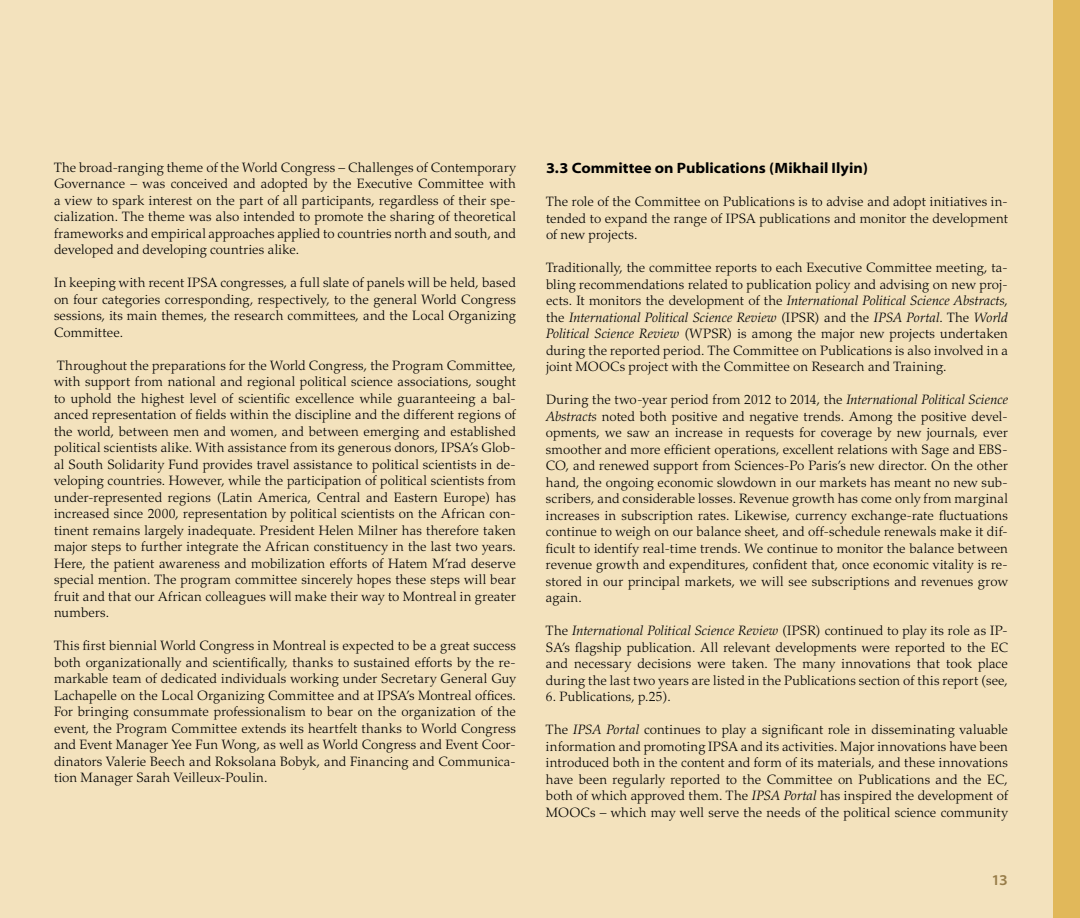
<style>
.page{position:relative;width:1080px;height:918px;background:#fff}
.page>*{position:absolute;margin:0;border:0;box-sizing:border-box;transform-origin:0 0}
.Sous-titres{font:15px "Myriad MM 700 700";color:#000}
.t1{font:15px "Myriad MM 565 700";color:#987d49}
.Texte{font:300 13.5px/16.5px "Palatino";letter-spacing:.01em;color:#000;text-align:justify}
.s1{font-style:italic}
</style>
<div class="page">
<div style="left:0;top:0;width:1060px;height:918px;background:#f3e2bd"></div>
<div style="left:1053px;top:0;width:27px;height:918px;background:#e1b85a"></div>
<p class="Texte" style="left:54px;top:159px;width:464px">The broad-ranging theme of the World Congress – Challenges of Contemporary Governance – was conceived and adopted by the Executive Committee with a view to spark interest on the part of all participants, regardless of their spe&shy;cialization. The theme was also intended to promote the sharing of theoretical frameworks and empirical approaches applied to countries north and south, and developed and developing countries alike.</p>
<p class="Texte" style="left:54px;top:275px;width:464px">In keeping with recent IPSA congresses, a full slate of panels will be held, based on four categories corresponding, respectively, to the general World Congress sessions, its main themes, the research committees, and the Local Organizing Committee.</p>
<p class="Texte" style="left:54px;top:357px;width:464px">Throughout the preparations for the World Congress, the Program Committee, with support from national and regional political science associations, sought to uphold the highest level of scientific excellence while guaranteeing a bal&shy;anced representation of fields within the discipline and the different regions of the world, between men and women, and between emerging and established political scientists alike. With assistance from its generous donors, IPSA’s Glob&shy;al South Solidarity Fund provides travel assistance to political scientists in de&shy;veloping countries. However, while the participation of political scientists from under-represented regions (Latin America, Central and Eastern Europe) has increased since 2000, representation by political scientists on the African con&shy;tinent remains largely inadequate. President Helen Milner has therefore taken major steps to further integrate the African constituency in the last two years.<br>Here, the patient awareness and mobilization efforts of Hatem M’rad deserve special mention. The program committee sincerely hopes these steps will bear fruit and that our African colleagues will make their way to Montreal in greater numbers.</p>
<p class="Texte" style="left:54px;top:638px;width:464px">This first biennial World Congress in Montreal is expected to be a great success both organizationally and scientifically, thanks to sustained efforts by the re&shy;markable team of dedicated individuals working under Secretary General Guy Lachapelle on the Local Organizing Committee and at IPSA’s Montreal offices.<br>For bringing consummate professionalism to bear on the organization of the event, the Program Committee extends its heartfelt thanks to World Congress and Event Manager Yee Fun Wong, as well as World Congress and Event Coor&shy;dinators Valerie Beech and Roksolana Bobyk, and Financing and Communica&shy;tion Manager Sarah Veilleux-Poulin.</p>
<p class="Sous-titres" style="left:546px;top:161px;width:324px">3.3 Committee on Publications (Mikhail Ilyin)</p>
<p class="Texte" style="left:546px;top:194px;width:463px">The role of the Committee on Publications is to advise and adopt initiatives in&shy;tended to expand the range of IPSA publications and monitor the development of new projects.</p>
<p class="Texte" style="left:546px;top:260px;width:464px">Traditionally, the committee reports to each Executive Committee meeting, ta&shy;bling recommendations related to publication policy and advising on new proj&shy;ects. It monitors the development of the <span class="s1">International Political Science Abstracts</span>, the <span class="s1">International Political Science Review</span> (IPSR) and the <span class="s1">IPSA Portal</span>. The <span class="s1">World Political Science Review</span> (WPSR) is among the major new projects undertaken during the reported period. The Committee on Publications is also involved in a joint MOOCs project with the Committee on Research and Training.</p>
<p class="Texte" style="left:546px;top:392px;width:464px">During the two-year period from 2012 to 2014, the <span class="s1">International Political Science Abstracts</span> noted both positive and negative trends. Among the positive devel&shy;opments, we saw an increase in requests for coverage by new journals, ever smoother and more efficient operations, excellent relations with Sage and EBS-CO, and renewed support from Sciences-Po Paris’s new director. On the other hand, the ongoing economic slowdown in our markets has meant no new sub&shy;scribers, and considerable losses. Revenue growth has come only from marginal increases in subscription rates. Likewise, currency exchange-rate fluctuations continue to weigh on our balance sheet, and off-schedule renewals make it dif&shy;ficult to identify real-time trends. We continue to monitor the balance between revenue growth and expenditures, confident that, once economic vitality is re&shy;stored in our principal markets, we will see subscriptions and revenues grow again.</p>
<p class="Texte" style="left:546px;top:623px;width:464px">The <span class="s1">International Political Science Review</span> (IPSR) continued to play its role as IP-SA’s flagship publication. All relevant developments were reported to the EC and necessary decisions were taken. The many innovations that took place during the last two years are listed in the Publications section of this report (see,</p>
<p class="Texte" style="left:546px;top:689px;width:127px">6. Publications, p.25).</p>
<p class="Texte" style="left:546px;top:722px;width:464px">The <span class="s1">IPSA Portal</span> continues to play a significant role in disseminating valuable information and promoting IPSA and its activities. Major innovations have been introduced both in the content and form of its materials, and these innovations have been regularly reported to the Committee on Publications and the EC, both of which approved them. The <span class="s1">IPSA Portal</span> has inspired the development of MOOCs – which may well serve the needs of the political science community</p>
<p class="t1" style="left:992px;top:873px;width:18px">13</p>
</div>
